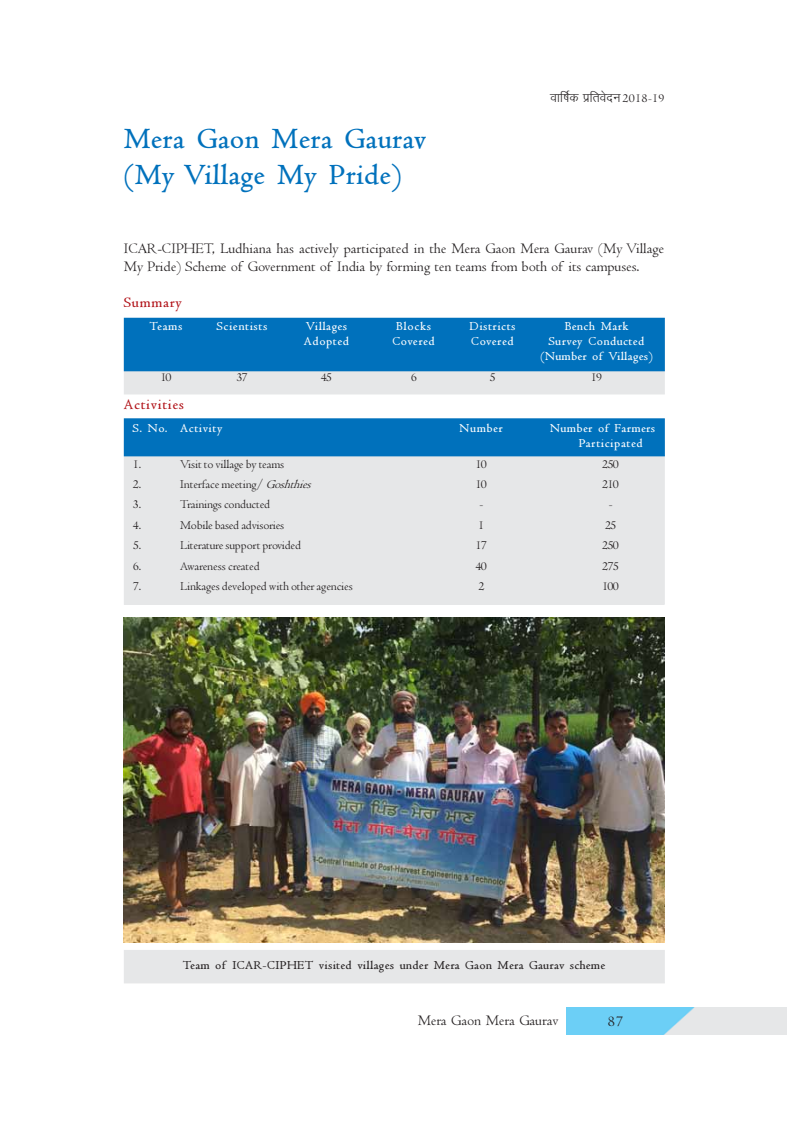
<style>
.page{position:relative;width:788px;height:1125px;background:#fff}
.page>*{position:absolute;margin:0;border:0;box-sizing:border-box;transform-origin:0 0}
.t1{font:30px/36px "TT27 A7 O00";letter-spacing:.02em;color:#0071bc}
.t2{font:15px/18px "TT27 A3 O00";color:#231f20}
.t3{font:15px "TT279 CO00";letter-spacing:-.015em;color:#231f20}
.t4{font:15px "TT27 A6 O00";letter-spacing:.055em;color:#b01016}
.t5{font:12.5px "TT27 A0 O00";letter-spacing:-.01em;color:#231f20}
.t6{font:12.5px/15px "TT27 A9 O00";letter-spacing:.05em;color:#fff;text-align:center}
.t7{font:12.5px "TT27 A9 O00";letter-spacing:.035em;color:#231f20}
.s1{font-family:"TT27 A0 O00";font-size:12.5px}
.s2{font-family:"TT27 ACOI00"}
</style>
<div class="page">
<img style="left:566px;top:1007px;width:220px;height:28px">
<div style="left:124px;top:441px;width:540px;height:163px;background:#e6e7e8"></div>
<div style="left:124px;top:419px;width:540px;height:37px;background:#0071bc"></div>
<div style="left:124px;top:418px;width:540px;height:38px;border:1px solid #0071bc"></div>
<div style="left:124px;top:340px;width:540px;height:54px;background:#e6e7e8"></div>
<div style="left:124px;top:318px;width:540px;height:53px;background:#0071bc"></div>
<img style="left:124px;top:617px;width:540px;height:326px">
<div style="left:124px;top:951px;width:540px;height:32px;background:#e6e7e8"></div>
<div style="left:124px;top:950px;width:540px;height:33px;border:1px solid #e6e7e8"></div>
<h1 class="t1" style="left:124px;top:124px;width:303px">Mera Gaon Mera Gaurav (My Village My Pride)</h1>
<p class="t3" style="left:550px;top:88px;width:116px">okf"kZd izfronus <span class="s1">2018-19</span></p>
<p class="t2" style="left:124px;top:241px;width:541px">ICAR-CIPHET, Ludhiana has actively participated in the Mera Gaon Mera Gaurav (My Village<br>My Pride) Scheme of Government of India by forming ten teams from both of its campuses.</p>
<p class="t4" style="left:124px;top:297px;width:60px">Summary</p>
<p class="t6" style="left:150px;top:320px;width:34px">Teams</p>
<p class="t6" style="left:217px;top:320px;width:52px">Scientists</p>
<p class="t6" style="left:306px;top:320px;width:43px">Villages</p>
<p class="t6" style="left:396px;top:320px;width:36px">Blocks</p>
<p class="t6" style="left:469px;top:320px;width:47px">Districts</p>
<p class="t6" style="left:564px;top:320px;width:65px">Bench Mark</p>
<p class="t6" style="left:304px;top:335px;width:46px">Adopted</p>
<p class="t6" style="left:392px;top:335px;width:44px">Covered</p>
<p class="t6" style="left:471px;top:335px;width:44px">Covered</p>
<p class="t6" style="left:540px;top:335px;width:114px">Survey Conducted (Number of Villages)</p>
<p class="t5" style="left:160px;top:372px;width:13px">10</p>
<p class="t5" style="left:236px;top:372px;width:13px">37</p>
<p class="t5" style="left:321px;top:372px;width:13px">45</p>
<p class="t5" style="left:411px;top:372px;width:8px">6</p>
<p class="t5" style="left:489px;top:372px;width:8px">5</p>
<p class="t5" style="left:591px;top:372px;width:13px">19</p>
<p class="t4" style="left:124px;top:399px;width:62px">Activities</p>
<p class="t6" style="left:133px;top:422px;width:91px">S. No. Activity</p>
<p class="t6" style="left:459px;top:422px;width:45px">Number</p>
<p class="t6" style="left:578px;top:422px;width:78px;text-align:left;text-indent:-29px">Number of Farmers<br>Participated</p>
<p class="t5" style="left:133px;top:459px;width:10px">1.</p>
<p class="t5" style="left:180px;top:459px;width:106px">Visit to village by teams</p>
<p class="t5" style="left:475px;top:459px;width:13px">10</p>
<p class="t5" style="left:602px;top:459px;width:18px">250</p>
<p class="t5" style="left:133px;top:480px;width:10px">2.</p>
<p class="t5" style="left:180px;top:480px;width:132px">Interface meeting/ <span class="s2">Goshthies</span></p>
<p class="t5" style="left:475px;top:480px;width:13px">10</p>
<p class="t5" style="left:602px;top:480px;width:18px">210</p>
<p class="t5" style="left:133px;top:500px;width:10px">3.</p>
<p class="t5" style="left:180px;top:500px;width:91px">Trainings conducted</p>
<p class="t5" style="left:479px;top:500px;width:5px">-</p>
<p class="t5" style="left:608px;top:500px;width:5px">-</p>
<p class="t5" style="left:133px;top:520px;width:10px">4.</p>
<p class="t5" style="left:180px;top:520px;width:106px">Mobile based advisories</p>
<p class="t5" style="left:478px;top:520px;width:8px">1</p>
<p class="t5" style="left:605px;top:520px;width:13px">25</p>
<p class="t5" style="left:133px;top:541px;width:10px">5.</p>
<p class="t5" style="left:180px;top:541px;width:122px">Literature support provided</p>
<p class="t5" style="left:475px;top:541px;width:13px">17</p>
<p class="t5" style="left:602px;top:541px;width:18px">250</p>
<p class="t5" style="left:133px;top:561px;width:10px">6.</p>
<p class="t5" style="left:180px;top:561px;width:81px">Awareness created</p>
<p class="t5" style="left:475px;top:561px;width:13px">40</p>
<p class="t5" style="left:602px;top:561px;width:18px">275</p>
<p class="t5" style="left:133px;top:581px;width:10px">7.</p>
<p class="t5" style="left:180px;top:581px;width:174px">Linkages developed with other agencies</p>
<p class="t5" style="left:478px;top:581px;width:8px">2</p>
<p class="t5" style="left:602px;top:581px;width:18px">100</p>
<p class="t7" style="left:183px;top:960px;width:423px">Team of ICAR-CIPHET visited villages under Mera Gaon Mera Gaurav scheme</p>
<p class="t2" style="left:417px;top:1013px;width:142px">Mera Gaon Mera Gaurav</p>
<p class="t2" style="left:607px;top:1014px;width:17px">87</p>
</div>
